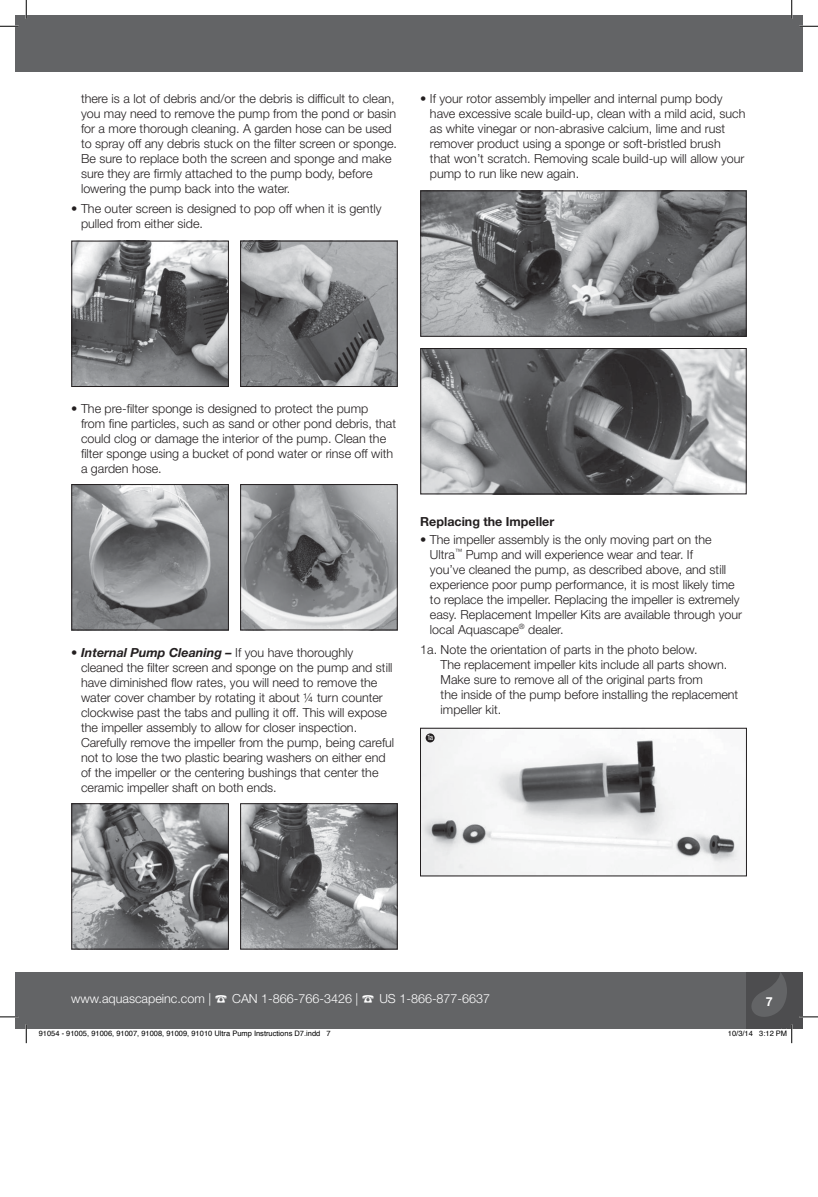
<style>
.page{position:relative;width:818px;height:1197px;background:#fff}
.page>*{position:absolute;margin:0;border:0;box-sizing:border-box;transform-origin:0 0}
.t1{font:300 12.5px/15px "Helvetica Neue LT Std";color:#231f20}
.t2{font:300 12.5px "Helvetica Neue LT Std";color:#fff}
.t3{font:700 12.5px "Helvetica Neue LT Std";color:#231f20}
.t4{font:700 12.5px "Helvetica Neue LT Std";color:#fff}
.t5{font:7.5px "Helvetica";color:#000}
.t6{font:condensed 7.5px "Helvetica Neue LT Std";color:#fff}
.s1{font-weight:700;font-style:italic}
</style>
<div class="page">
<div style="left:26px;top:971px;width:776px;height:57px;background:#636466"></div>
<div style="left:15px;top:971px;width:11px;height:57px;background:#636466"></div>
<div style="left:26px;top:15px;width:776px;height:56px;background:#636466"></div>
<div style="left:15px;top:15px;width:11px;height:56px;background:#636466"></div>
<div style="left:746px;top:971px;width:56px;height:57px;background:#4d4d4f"></div>
<svg style="left:749px;top:971px;width:38px;height:46px"></svg>
<img style="left:73px;top:242px;width:154px;height:143px">
<div style="left:71px;top:240px;width:158px;height:147px;border:1px solid #231f20"></div>
<img style="left:73px;top:486px;width:154px;height:142px">
<div style="left:71px;top:484px;width:158px;height:146px;border:1px solid #231f20"></div>
<img style="left:422px;top:192px;width:322px;height:143px">
<div style="left:420px;top:190px;width:326px;height:147px;border:1px solid #231f20"></div>
<img style="left:73px;top:805px;width:154px;height:142px">
<div style="left:71px;top:803px;width:158px;height:146px;border:1px solid #231f20"></div>
<img style="left:242px;top:242px;width:154px;height:143px">
<div style="left:240px;top:240px;width:158px;height:147px;border:1px solid #231f20"></div>
<img style="left:242px;top:486px;width:154px;height:142px">
<div style="left:240px;top:484px;width:158px;height:146px;border:1px solid #231f20"></div>
<img style="left:242px;top:805px;width:154px;height:142px">
<div style="left:240px;top:803px;width:158px;height:146px;border:1px solid #231f20"></div>
<img style="left:422px;top:350px;width:322px;height:142px">
<div style="left:420px;top:348px;width:326px;height:146px;border:1px solid #231f20"></div>
<img style="left:422px;top:729px;width:322px;height:145px">
<div style="left:420px;top:727px;width:326px;height:149px;border:1px solid #231f20"></div>
<div style="left:425px;top:733px;width:9px;height:9px;background:#231f20;border-radius:50%"></div>
<svg style="left:0;top:25px;width:19px;height:2px"></svg>
<svg style="left:799px;top:25px;width:19px;height:2px"></svg>
<svg style="left:0;top:1016px;width:19px;height:1px"></svg>
<svg style="left:799px;top:1015px;width:19px;height:2px"></svg>
<svg style="left:25px;top:0;width:2px;height:19px"></svg>
<svg style="left:25px;top:1024px;width:2px;height:18px"></svg>
<svg style="left:791px;top:0;width:1px;height:19px"></svg>
<svg style="left:728px;top:1024px;width:64px;height:18px"></svg>
<p class="t1" style="left:81px;top:90px;width:317px">there is a lot of debris and/or the debris is difficult to clean, you may need to remove the pump from the pond or basin for a more thorough cleaning. A garden hose can be used to spray off any debris stuck on the filter screen or sponge.<br>Be sure to replace both the screen and sponge and make sure they are firmly attached to the pump body, before lowering the pump back into the water.</p>
<p class="t1" style="left:81px;top:201px;width:302px;text-indent:-10px">• The outer screen is designed to pop off when it is gently pulled from either side.</p>
<p class="t1" style="left:430px;top:90px;width:317px;text-indent:-10px">• If your rotor assembly impeller and internal pump body have excessive scale build-up, clean with a mild acid, such as white vinegar or non-abrasive calcium, lime and rust remover product using a sponge or soft-bristled brush<br>that won’t scratch. Removing scale build-up will allow your pump to run like new again.</p>
<p class="t1" style="left:81px;top:400px;width:316px;text-indent:-10px">• The pre-filter sponge is designed to protect the pump<br>from fine particles, such as sand or other pond debris, that could clog or damage the interior of the pump. Clean the filter sponge using a bucket of pond water or rinse off with a garden hose.</p>
<p class="t1" style="left:81px;top:644px;width:315px;text-indent:-10px">• <span class="s1">Internal Pump Cleaning –</span> If you have thoroughly cleaned the filter screen and sponge on the pump and still have diminished flow rates, you will need to remove the water cover chamber by rotating it about ¼ turn counter clockwise past the tabs and pulling it off. This will expose the impeller assembly to allow for closer inspection.<br>Carefully remove the impeller from the pump, being careful not to lose the two plastic bearing washers on either end of the impeller or the centering bushings that center the ceramic impeller shaft on both ends.</p>
<p class="t3" style="left:420px;top:513px;width:135px">Replacing the Impeller</p>
<p class="t1" style="left:430px;top:531px;width:313px;text-indent:-10px">• The impeller assembly is the only moving part on the Ultra<sup>™</sup> Pump and will experience wear and tear. If<br>you’ve cleaned the pump, as described above, and still experience poor pump performance, it is most likely time to replace the impeller. Replacing the impeller is extremely easy. Replacement Impeller Kits are available through your local Aquascape<sup>®</sup> dealer.</p>
<p class="t1" style="left:440px;top:642px;width:299px;text-indent:-20px">1a. Note the orientation of parts in the photo below.<br>The replacement impeller kits include all parts shown.<br>Make sure to remove all of the original parts from<br>the inside of the pump before installing the replacement impeller kit.</p>
<p class="t6" style="left:427px;top:733px;width:8px">1a</p>
<p class="t2" style="left:71px;top:991px;width:420px">www.aquascapeinc.com | ☎ CAN 1-866-766-3426 | ☎ US 1-866-877-6637</p>
<p class="t4" style="left:765px;top:993px;width:8px">7</p>
<p class="t5" style="left:39px;top:1027px;width:293px">91054 - 91005, 91006, 91007, 91008, 91009, 91010 Ultra Pump Instructions D7.indd 7</p>
<p class="t5" style="left:728px;top:1027px;width:61px">10/3/14 3:12 PM</p>
</div>
